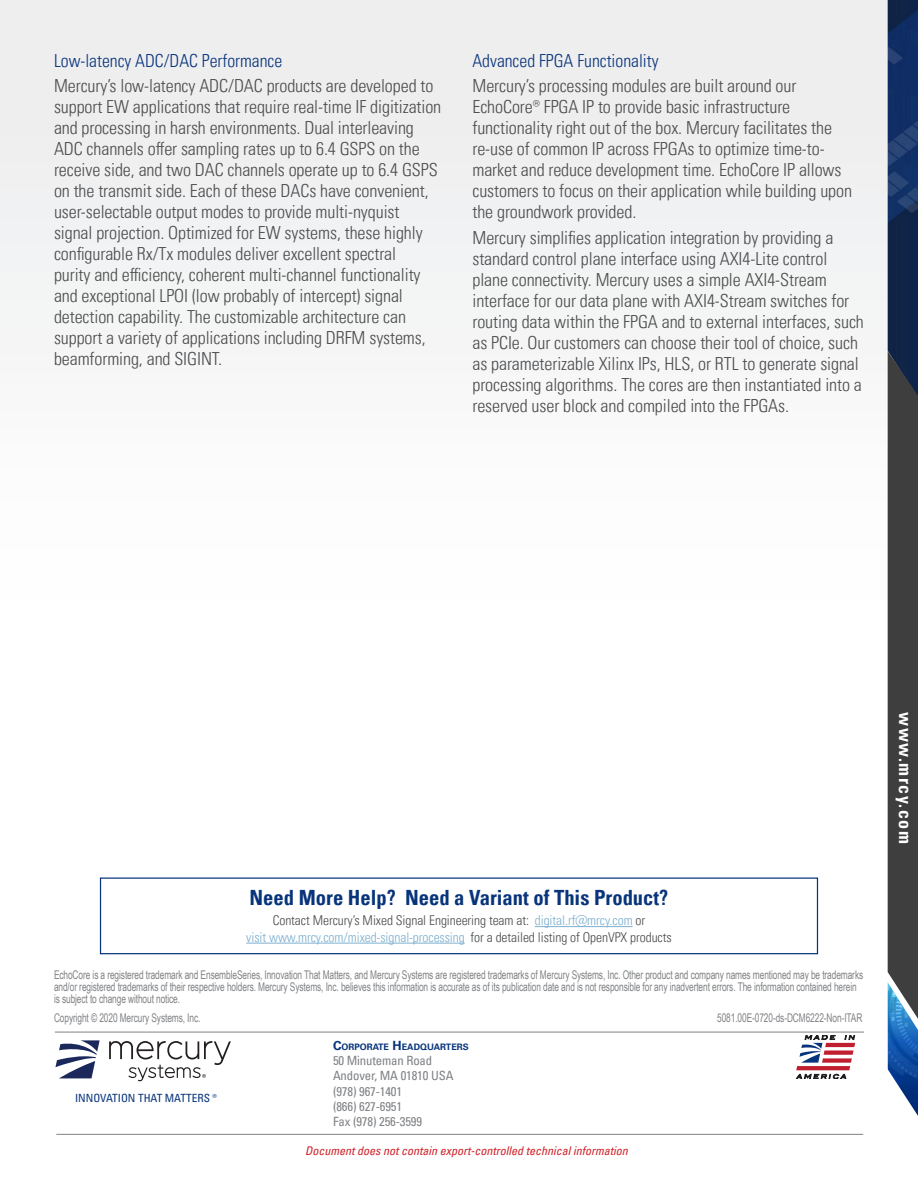
<style>
.page{position:relative;width:918px;height:1188px;background:#fff}
.page>*{position:absolute;margin:0;border:0;box-sizing:border-box;transform-origin:0 0}
.Body_paragraph_headi{font:700 condensed 21px "Univers LT Pro";color:#08347b}
.Body_text{font:300 condensed 18px/21px "Univers LT Pro";letter-spacing:-.005em;color:#4b4c4d}
.Body_paragraph_headi-2{font:300 condensed 18px "Univers LT Pro";color:#08347b}
.t1{font:700 condensed 18px "Univers LT Pro";letter-spacing:.08em;color:#fff}
.Body_text-2{font:300 condensed 13.5px/16.5px "Univers LT Pro";letter-spacing:-.005em;color:#4b4c4d;text-align:center}
.t2{font:condensed 12.75px/15.3px "Univers LT Pro";letter-spacing:-.01em;color:#808285}
.t3{font:12px/12px "Arial Narrow";letter-spacing:-.01em;color:#808285;scale:.85 1}
.t4{font:italic condensed 12px "Univers LT Pro";color:#d1232a}
.t5{font:condensed 11.4px "Univers LT Pro";color:#08347b}
.t6{font:700 8.85px "Univers LT Pro 65";color:#08347b}
.s1{color:#7cafcf}
.s2{font-size:12.75px}
</style>
<div class="page">
<div style="left:0;top:0;width:888px;height:641px;background:#f4f5f5"></div>
<hr style="left:55px;top:1032px;width:809px;height:1px;background:#808285">
<hr style="left:56px;top:1134px;width:807px;height:1px;background:#808285">
<svg style="left:796px;top:1035px;width:59px;height:44px"></svg>
<svg style="left:55px;top:1040px;width:45px;height:38px"></svg>
<svg style="left:109px;top:1041px;width:122px;height:40px"></svg>
<img style="left:888px;top:0;width:30px;height:351px">
<img style="left:889px;top:1072px;width:29px;height:44px">
<svg style="left:888px;top:351px;width:30px;height:721px;background:#3c444d"></svg>
<hr style="left:535px;top:926px;width:98px;height:1px;background:#7cafcf">
<hr style="left:246px;top:943px;width:219px;height:1px;background:#7cafcf">
<div style="left:100px;top:877px;width:718px;height:77px;border:1px solid #08347b"></div>
<p class="Body_paragraph_headi-2" style="left:54px;top:48px;width:230px">Low-latency ADC/DAC Performance</p>
<p class="Body_text" style="left:54px;top:75px;width:389px">Mercury’s low-latency ADC/DAC products are developed to support EW applications that require real-time IF digitization and processing in harsh environments. Dual interleaving ADC channels offer sampling rates up to 6.4 GSPS on the receive side, and two DAC channels operate up to 6.4 GSPS on the transmit side. Each of these DACs have convenient, user-selectable output modes to provide multi-nyquist signal projection. Optimized for EW systems, these highly configurable Rx/Tx modules deliver excellent spectral<br>purity and efficiency, coherent multi-channel functionality and exceptional LPOI (low probably of intercept) signal detection capability. The customizable architecture can support a variety of applications including DRFM systems, beamforming, and SIGINT.</p>
<p class="Body_paragraph_headi-2" style="left:472px;top:48px;width:188px">Advanced FPGA Functionality</p>
<p class="Body_text" style="left:472px;top:75px;width:381px">Mercury’s processing modules are built around our EchoCore® FPGA IP to provide basic infrastructure functionality right out of the box. Mercury facilitates the re-use of common IP across FPGAs to optimize time-to&shy;market and reduce development time. EchoCore IP allows customers to focus on their application while building upon the groundwork provided.</p>
<p class="Body_text" style="left:472px;top:226px;width:393px">Mercury simplifies application integration by providing a standard control plane interface using AXI4-Lite control plane connectivity. Mercury uses a simple AXI4-Stream interface for our data plane with AXI4-Stream switches for routing data within the FPGA and to external interfaces, such as PCIe. Our customers can choose their tool of choice, such as parameterizable Xilinx IPs, HLS, or RTL to generate signal processing algorithms. The cores are then instantiated into a reserved user block and compiled into the FPGAs.</p>
<p class="Body_paragraph_headi" style="left:250px;top:885px;width:420px">Need More Help? Need a Variant of This Product?</p>
<p class="Body_text-2" style="left:246px;top:912px;width:427px">Contact Mercury’s Mixed Signal Engineering team at: <span class="s1">digital.rf@mrcy.com</span> or<br><span class="s1">visit www.mrcy.com/mixed-signal-processing</span> for a detailed listing of OpenVPX products</p>
<p class="t3" style="left:54px;top:968px;width:954px">EchoCore is a registered trademark and EnsembleSeries, Innovation That Matters, and Mercury Systems are registered trademarks of Mercury Systems, Inc. Other product and company names mentioned may be trademarks and/or registered trademarks of their respective holders. Mercury Systems, Inc. believes this information is accurate as of its publication date and is not responsible for any inadvertent errors. The information contained herein is subject to change without notice.</p>
<p class="t3" style="left:54px;top:1011px;width:174px">Copyright © 2020 Mercury Systems, Inc.</p>
<p class="t3" style="left:717px;top:1011px;width:172px">5081.00E-0720-ds-DCM6222-Non-ITAR</p>
<p class="t5" style="left:75px;top:1091px;width:143px">INNOVATION THAT MATTERS ®</p>
<p class="t6" style="left:333px;top:1040px;width:137px"><span class="s2">C</span>ORPORATE <span class="s2">H</span>EADQUARTERS</p>
<p class="t2" style="left:333px;top:1052px;width:122px">50 Minuteman Road<br>Andover, MA 01810 USA (978) 967-1401<br>(866) 627-6951<br>Fax (978) 256-3599</p>
<p class="t4" style="left:305px;top:1143px;width:324px">Document does not contain export-controlled technical information</p>
<p class="t1" style="left:917px;top:712px;width:133px;rotate:90deg">www.mrcy.com</p>
</div>
